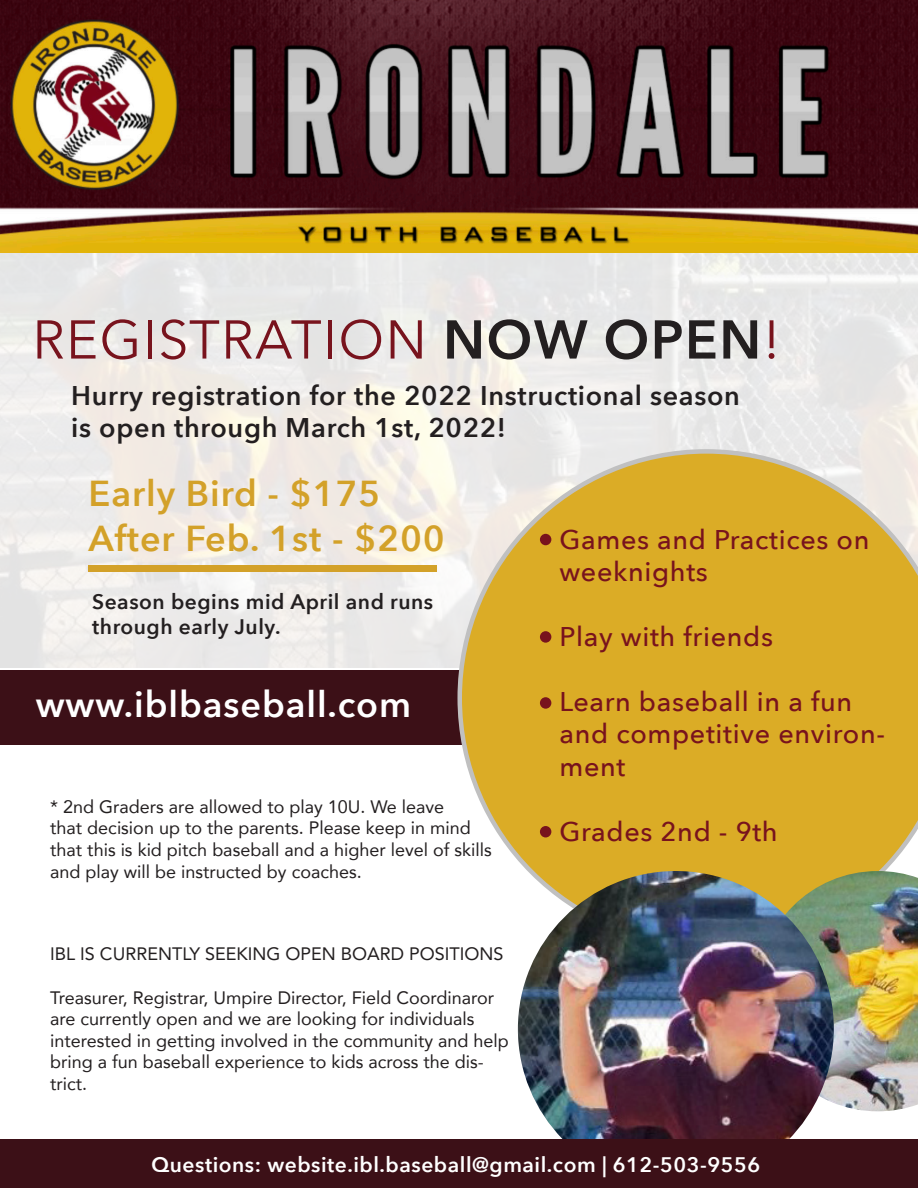
<style>
.page{position:relative;width:918px;height:1188px;background:#fff}
.page>*{position:absolute;margin:0;border:0;box-sizing:border-box;transform-origin:0 0}
.t1{font:54px "Avenir Next";letter-spacing:.025em;color:#78131d}
.t2{font:600 36px "Avenir Next";letter-spacing:.025em;color:#d3a129}
.t3{font:600 36px "Avenir Next";letter-spacing:.025em;color:#fff}
.t4{font:500 27px/32.4px "Avenir Next";letter-spacing:.025em;color:#78131d}
.t5{font:600 27px/32.4px "Avenir Next";letter-spacing:.025em;color:#231f20}
.t6{font:600 21px "Avenir Next";letter-spacing:.025em;color:#fff}
.t7{font:600 21px/25.2px "Avenir Next";letter-spacing:.025em;color:#231f20}
.t8{font:18px/21.6px "Avenir";color:#231f20}
.s1{font-weight:600;color:#231f20}
</style>
<div class="page">
<img style="left:0;top:253px;width:918px;height:415px">
<img style="left:0;top:0;width:918px;height:253px">
<div style="left:0;top:670px;width:883px;height:74px;background:#3c1017"></div>
<svg style="left:458px;top:449px;width:460px;height:422px;background:#ddb442"></svg>
<div style="left:540px;top:534px;width:11px;height:11px;background:#78131d;border-radius:50%"></div>
<div style="left:540px;top:631px;width:11px;height:12px;background:#78131d;border-radius:50%"></div>
<div style="left:540px;top:697px;width:11px;height:12px;background:#78131d;border-radius:50%"></div>
<div style="left:540px;top:826px;width:11px;height:11px;background:#78131d;border-radius:50%"></div>
<div style="left:89px;top:565px;width:348px;height:6px;background:#d3a129"></div>
<img style="left:834px;top:871px;width:84px;height:240px">
<img style="left:518px;top:871px;width:316px;height:268px">
<div style="left:0;top:1139px;width:918px;height:49px;background:#3c1017"></div>
<p class="t1" style="left:32px;top:294px;width:750px">REGISTRATION <span class="s1">NOW OPEN</span>!</p>
<p class="t5" style="left:71px;top:379px;width:670px">Hurry registration for the 2022 Instructional season is open through March 1st, 2022!</p>
<p class="t2" style="left:89px;top:462px;width:293px">Early Bird - $175</p>
<p class="t2" style="left:89px;top:507px;width:358px">After Feb. 1st - $200</p>
<p class="t7" style="left:92px;top:588px;width:343px">Season begins mid April and runs through early July.</p>
<p class="t3" style="left:36px;top:674px;width:377px">www.iblbaseball.com</p>
<p class="t8" style="left:50px;top:795px;width:396px">* 2nd Graders are allowed to play 10U. We leave</p>
<p class="t8" style="left:50px;top:817px;width:422px">that decision up to the parents. Please keep in mind</p>
<p class="t8" style="left:50px;top:839px;width:443px">that this is kid pitch baseball and a higher level of skills</p>
<p class="t8" style="left:50px;top:860px;width:313px">and play will be instructed by coaches.</p>
<p class="t8" style="left:50px;top:943px;width:455px">IBL IS CURRENTLY SEEKING OPEN BOARD POSITIONS</p>
<p class="t8" style="left:50px;top:986px;width:460px">Treasurer, Registrar, Umpire Director, Field Coordinaror are currently open and we are looking for individuals interested in getting involved in the community and help bring a fun baseball experience to kids across the dis&shy;trict.</p>
<p class="t4" style="left:559px;top:523px;width:312px">Games and Practices on weeknights</p>
<p class="t4" style="left:559px;top:620px;width:215px">Play with friends</p>
<p class="t4" style="left:559px;top:685px;width:327px">Learn baseball in a fun and competitive environ&shy;ment</p>
<p class="t4" style="left:559px;top:814px;width:220px">Grades 2nd - 9th</p>
<p class="t6" style="left:151px;top:1147px;width:610px">Questions: website.ibl.baseball@gmail.com | 612-503-9556</p>
</div>
